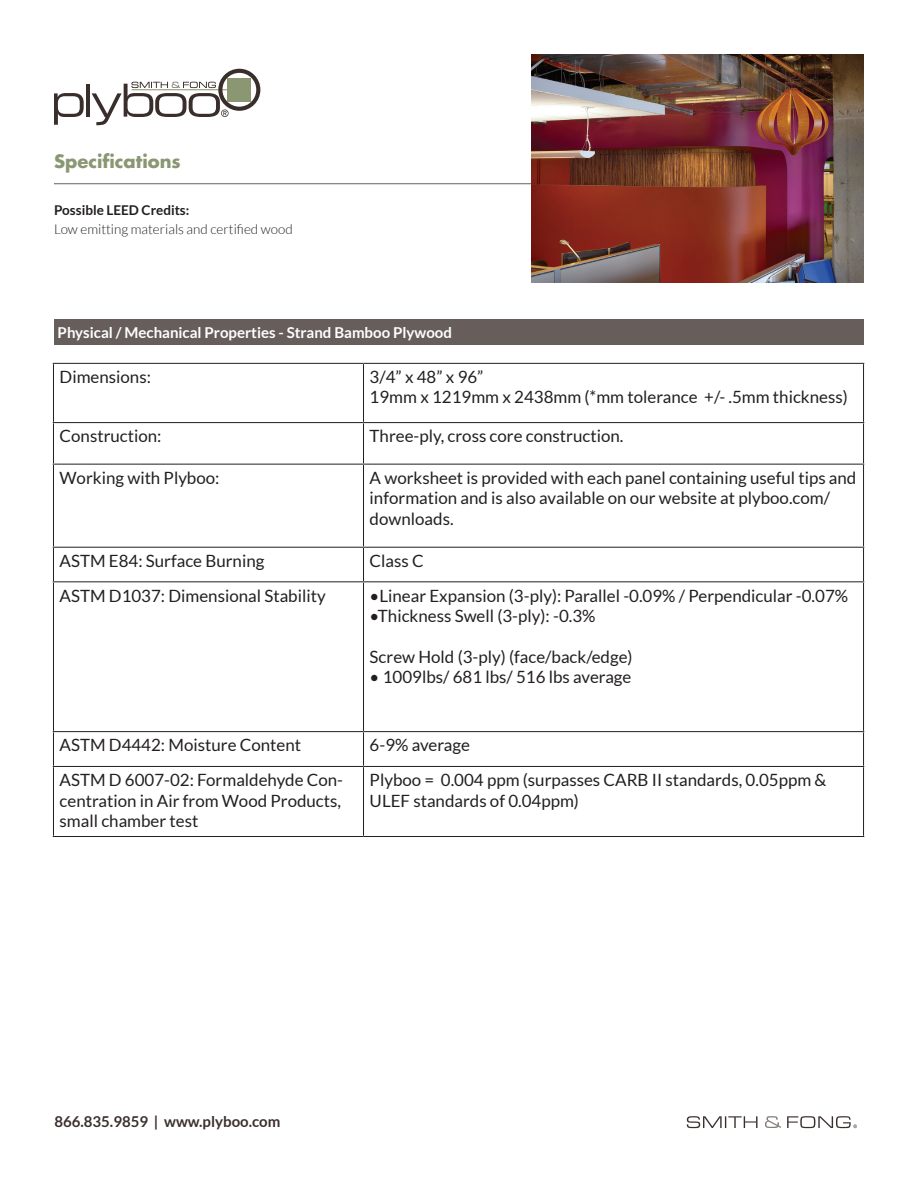
<style>
.page{position:relative;width:918px;height:1188px;background:#fff}
.page>*{position:absolute;margin:0;border:0;box-sizing:border-box;transform-origin:0 0}
.t1{font:700 18px "Futura";color:#8a9772}
.t2{font:16.95px/20.2px "Lato";color:#231f20}
.t3{font:700 15px "Lato";color:#fff}
.t4{font:700 15px "Lato";color:#3b2f2d}
.t5{font:300 13.5px "Lato";color:#231f20}
.t6{font:700 13.5px "Lato";color:#231f20}
</style>
<div class="page">
<hr style="left:54px;top:183px;width:530px;height:1px;background:#675e5c">
<svg style="left:687px;top:1116px;width:70px;height:12px"></svg>
<svg style="left:765px;top:1116px;width:16px;height:12px"></svg>
<svg style="left:787px;top:1116px;width:70px;height:12px"></svg>
<svg style="left:54px;top:93px;width:30px;height:32px"></svg>
<hr style="left:86px;top:84px;width:4px;height:33px;background:#392e2c">
<svg style="left:92px;top:69px;width:168px;height:56px"></svg>
<img style="left:532px;top:54px;width:332px;height:229px">
<div style="left:54px;top:319px;width:810px;height:26px;background:#675e5c"></div>
<hr style="left:53px;top:363px;width:311px;height:1px;background:#231f20">
<hr style="left:53px;top:364px;width:1px;height:58px;background:#231f20">
<hr style="left:364px;top:363px;width:500px;height:1px;background:#231f20">
<hr style="left:363px;top:364px;width:1px;height:58px;background:#231f20">
<hr style="left:863px;top:364px;width:1px;height:58px;background:#231f20">
<hr style="left:53px;top:422px;width:311px;height:1px;background:#231f20">
<hr style="left:53px;top:423px;width:1px;height:40px;background:#231f20">
<hr style="left:364px;top:422px;width:500px;height:1px;background:#231f20">
<hr style="left:363px;top:423px;width:1px;height:40px;background:#231f20">
<hr style="left:863px;top:423px;width:1px;height:40px;background:#231f20">
<hr style="left:53px;top:464px;width:311px;height:1px;background:#231f20">
<hr style="left:53px;top:465px;width:1px;height:81px;background:#231f20">
<hr style="left:364px;top:464px;width:500px;height:1px;background:#231f20">
<hr style="left:363px;top:465px;width:1px;height:81px;background:#231f20">
<hr style="left:863px;top:465px;width:1px;height:81px;background:#231f20">
<hr style="left:53px;top:547px;width:311px;height:1px;background:#231f20">
<hr style="left:53px;top:548px;width:1px;height:33px;background:#231f20">
<hr style="left:364px;top:547px;width:500px;height:1px;background:#231f20">
<hr style="left:363px;top:548px;width:1px;height:33px;background:#231f20">
<hr style="left:863px;top:548px;width:1px;height:33px;background:#231f20">
<hr style="left:53px;top:581px;width:311px;height:1px;background:#231f20">
<hr style="left:53px;top:583px;width:1px;height:148px;background:#231f20">
<hr style="left:364px;top:581px;width:500px;height:1px;background:#231f20">
<hr style="left:363px;top:583px;width:1px;height:148px;background:#231f20">
<hr style="left:863px;top:583px;width:1px;height:148px;background:#231f20">
<hr style="left:53px;top:731px;width:311px;height:1px;background:#231f20">
<hr style="left:53px;top:732px;width:1px;height:34px;background:#231f20">
<hr style="left:364px;top:731px;width:500px;height:1px;background:#231f20">
<hr style="left:363px;top:732px;width:1px;height:34px;background:#231f20">
<hr style="left:863px;top:732px;width:1px;height:34px;background:#231f20">
<hr style="left:53px;top:766px;width:311px;height:1px;background:#231f20">
<hr style="left:53px;top:767px;width:1px;height:69px;background:#231f20">
<hr style="left:364px;top:766px;width:500px;height:1px;background:#231f20">
<hr style="left:363px;top:767px;width:1px;height:69px;background:#231f20">
<hr style="left:863px;top:767px;width:1px;height:69px;background:#231f20">
<hr style="left:53px;top:836px;width:311px;height:1px;background:#231f20">
<hr style="left:364px;top:836px;width:500px;height:1px;background:#231f20">
<p class="t1" style="left:54px;top:149px;width:128px">Specifications</p>
<p class="t6" style="left:54px;top:202px;width:137px">Possible LEED Credits:</p>
<p class="t5" style="left:54px;top:222px;width:240px">Low emitting materials and certified wood</p>
<p class="t3" style="left:58px;top:324px;width:396px">Physical / Mechanical Properties - Strand Bamboo Plywood</p>
<p class="t2" style="left:60px;top:367px;width:93px">Dimensions:</p>
<p class="t2" style="left:370px;top:367px;width:480px">3/4” x 48” x 96”<br>19mm x 1219mm x 2438mm (*mm tolerance +/- .5mm thickness)</p>
<p class="t2" style="left:60px;top:426px;width:103px">Construction:</p>
<p class="t2" style="left:370px;top:426px;width:255px">Three-ply, cross core construction.</p>
<p class="t2" style="left:60px;top:468px;width:161px">Working with Plyboo:</p>
<p class="t2" style="left:370px;top:468px;width:488px">A worksheet is provided with each panel containing useful tips and information and is also available on our website at plyboo.com/ downloads.</p>
<p class="t2" style="left:60px;top:551px;width:206px">ASTM E84: Surface Burning</p>
<p class="t2" style="left:370px;top:551px;width:56px">Class C</p>
<p class="t2" style="left:60px;top:585px;width:268px">ASTM D1037: Dimensional Stability</p>
<p class="t2" style="left:370px;top:585px;width:480px">•Linear Expansion (3-ply): Parallel -0.09% / Perpendicular -0.07%</p>
<p class="t2" style="left:370px;top:606px;width:227px">•Thickness Swell (3-ply): -0.3%</p>
<p class="t2" style="left:370px;top:646px;width:264px">Screw Hold (3-ply) (face/back/edge)</p>
<p class="t2" style="left:370px;top:666px;width:263px">• 1009lbs/ 681 lbs/ 516 lbs average</p>
<p class="t2" style="left:60px;top:735px;width:243px">ASTM D4442: Moisture Content</p>
<p class="t2" style="left:370px;top:735px;width:102px">6-9% average</p>
<p class="t2" style="left:60px;top:770px;width:285px;text-align:justify">ASTM D 6007-02: Formaldehyde Con&shy;centration in Air from Wood Products, small chamber test</p>
<p class="t2" style="left:370px;top:770px;width:458px">Plyboo = 0.004 ppm (surpasses CARB II standards, 0.05ppm &amp;<br>ULEF standards of 0.04ppm)</p>
<p class="t4" style="left:54px;top:1113px;width:228px">866.835.9859 | www.plyboo.com</p>
</div>
